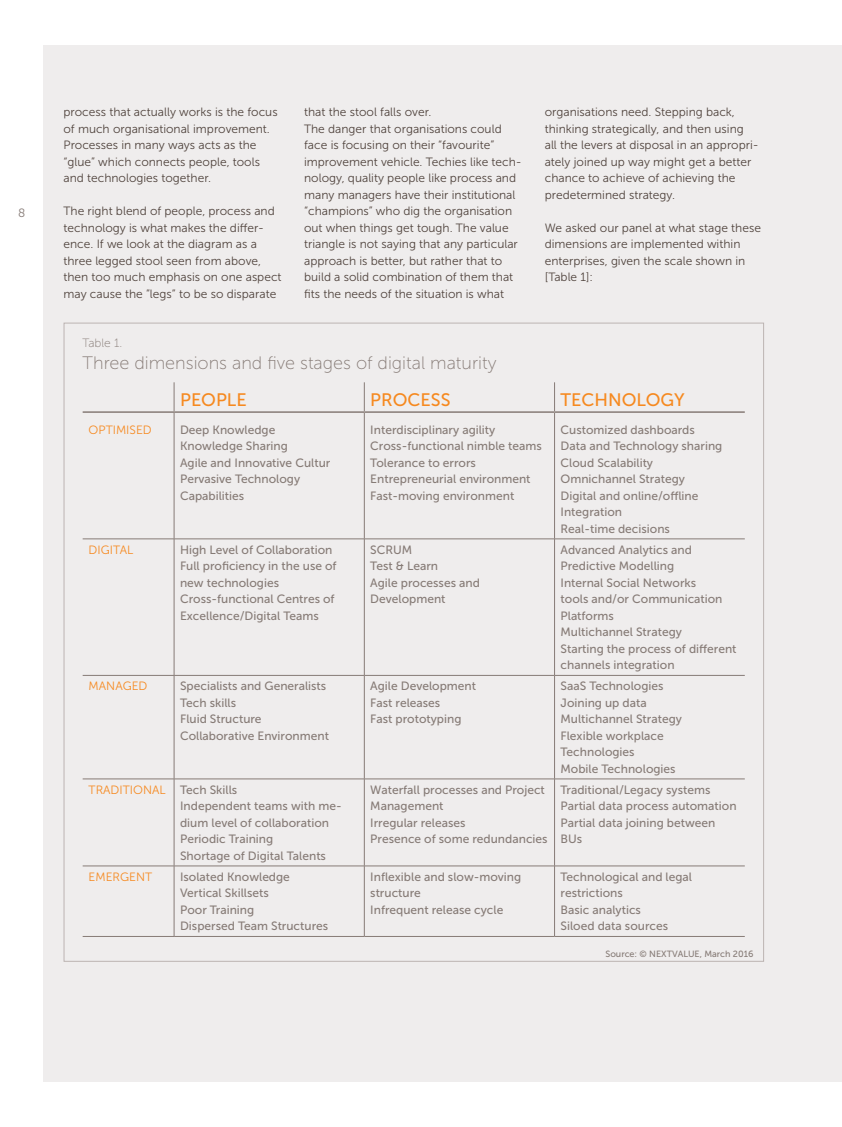
<style>
.page{position:relative;width:842px;height:1127px;background:#fff}
.page>*{position:absolute;margin:0;border:0;box-sizing:border-box;transform-origin:0 0}
.grafiektitel{font:18px "Museo Sans 100";color:#867b76}
.grafiektitel-2{font:18px "Museo Sans 500";color:#f6891f}
.broodtekst{font:12px/16.5px "Museo Sans 500";color:#867b76}
.broodtekst-2{font:12px/16.5px "Museo Sans 300";color:#50433d}
.broodtekst-3{font:12px "Museo Sans 300";color:#f6891f}
.grafiektitel-3{font:12px "Museo Sans 100";color:#867b76}
.t1{font:12px "Museo Sans 300";color:#867b76}
.broodtekst-4{font:9px "Museo Sans 500";color:#867b76}
</style>
<div class="page">
<div style="left:43px;top:45px;width:799px;height:1036px;background:#efeded"></div>
<svg style="left:174px;top:382px;width:1px;height:29px"></svg>
<svg style="left:364px;top:382px;width:1px;height:29px"></svg>
<svg style="left:554px;top:382px;width:1px;height:29px"></svg>
<hr style="left:174px;top:413px;width:1px;height:126px;background:#867b76">
<hr style="left:364px;top:413px;width:1px;height:126px;background:#867b76">
<hr style="left:554px;top:413px;width:1px;height:126px;background:#867b76">
<hr style="left:83px;top:539px;width:91px;height:1px;background:#867b76">
<hr style="left:174px;top:539px;width:190px;height:1px;background:#867b76">
<hr style="left:174px;top:539px;width:1px;height:136px;background:#867b76">
<hr style="left:364px;top:539px;width:190px;height:1px;background:#867b76">
<hr style="left:364px;top:539px;width:1px;height:136px;background:#867b76">
<hr style="left:554px;top:539px;width:191px;height:1px;background:#867b76">
<hr style="left:554px;top:539px;width:1px;height:136px;background:#867b76">
<hr style="left:83px;top:675px;width:91px;height:1px;background:#867b76">
<hr style="left:174px;top:675px;width:190px;height:1px;background:#867b76">
<hr style="left:174px;top:675px;width:1px;height:104px;background:#867b76">
<hr style="left:364px;top:675px;width:190px;height:1px;background:#867b76">
<hr style="left:364px;top:675px;width:1px;height:104px;background:#867b76">
<hr style="left:554px;top:675px;width:191px;height:1px;background:#867b76">
<hr style="left:554px;top:675px;width:1px;height:104px;background:#867b76">
<hr style="left:83px;top:779px;width:91px;height:1px;background:#867b76">
<hr style="left:174px;top:779px;width:190px;height:1px;background:#867b76">
<hr style="left:174px;top:779px;width:1px;height:87px;background:#867b76">
<hr style="left:364px;top:779px;width:190px;height:1px;background:#867b76">
<hr style="left:364px;top:779px;width:1px;height:87px;background:#867b76">
<hr style="left:554px;top:779px;width:191px;height:1px;background:#867b76">
<hr style="left:554px;top:779px;width:1px;height:87px;background:#867b76">
<hr style="left:83px;top:866px;width:91px;height:1px;background:#867b76">
<hr style="left:174px;top:866px;width:190px;height:1px;background:#867b76">
<hr style="left:174px;top:866px;width:1px;height:70px;background:#867b76">
<hr style="left:364px;top:866px;width:190px;height:1px;background:#867b76">
<hr style="left:364px;top:866px;width:1px;height:70px;background:#867b76">
<hr style="left:554px;top:866px;width:191px;height:1px;background:#867b76">
<hr style="left:554px;top:866px;width:1px;height:70px;background:#867b76">
<hr style="left:83px;top:936px;width:91px;height:1px;background:#867b76">
<hr style="left:174px;top:936px;width:190px;height:1px;background:#867b76">
<hr style="left:364px;top:936px;width:190px;height:1px;background:#867b76">
<hr style="left:554px;top:936px;width:191px;height:1px;background:#867b76">
<hr style="left:83px;top:411px;width:91px;height:2px;background:#867b76">
<hr style="left:174px;top:411px;width:190px;height:2px;background:#867b76">
<hr style="left:364px;top:411px;width:190px;height:2px;background:#867b76">
<hr style="left:554px;top:411px;width:191px;height:2px;background:#867b76">
<p class="t1" style="left:18px;top:207px;width:9px">8</p>
<p class="broodtekst-2" style="left:64px;top:104px;width:216px">process that actually works is the focus of much organisational improvement.<br>Processes in many ways acts as the “glue” which connects people, tools and technologies together.</p>
<p class="broodtekst-2" style="left:64px;top:203px;width:220px">The right blend of people, process and technology is what makes the differ&shy;ence. If we look at the diagram as a three legged stool seen from above, then too much emphasis on one aspect may cause the ”legs” to be so disparate</p>
<p class="broodtekst-2" style="left:304px;top:104px;width:129px">that the stool falls over.</p>
<p class="broodtekst-2" style="left:304px;top:120px;width:219px">The danger that organisations could face is focusing on their “favourite” improvement vehicle. Techies like tech&shy;nology, quality people like process and many managers have their institutional “champions” who dig the organisation out when things get tough. The value triangle is not saying that any particular approach is better, but rather that to build a solid combination of them that fits the needs of the situation is what</p>
<p class="grafiektitel-3" style="left:83px;top:336px;width:41px">Table 1.</p>
<p class="grafiektitel" style="left:83px;top:353px;width:415px">Three dimensions and five stages of digital maturity</p>
<p class="broodtekst-2" style="left:545px;top:104px;width:215px">organisations need. Stepping back, thinking strategically, and then using all the levers at disposal in an appropri&shy;ately joined up way might get a better chance to achieve of achieving the predetermined strategy.</p>
<p class="broodtekst-2" style="left:545px;top:219px;width:218px">We asked our panel at what stage these dimensions are implemented within enterprises, given the scale shown in [Table 1]:</p>
<p class="grafiektitel-2" style="left:180px;top:390px;width:68px">PEOPLE</p>
<p class="grafiektitel-2" style="left:370px;top:390px;width:82px">PROCESS</p>
<p class="grafiektitel-2" style="left:560px;top:390px;width:126px">TECHNOLOGY</p>
<p class="broodtekst-3" style="left:89px;top:423px;width:65px">OPTIMISED</p>
<p class="broodtekst" style="left:180px;top:421px;width:97px">Deep Knowledge</p>
<p class="broodtekst" style="left:180px;top:438px;width:109px">Knowledge Sharing</p>
<p class="broodtekst" style="left:180px;top:454px;width:152px">Agile and Innovative Cultur</p>
<p class="broodtekst" style="left:180px;top:471px;width:122px">Pervasive Technology<br>Capabilities</p>
<p class="broodtekst-3" style="left:89px;top:543px;width:46px">DIGITAL</p>
<p class="broodtekst" style="left:180px;top:541px;width:154px">High Level of Collaboration</p>
<p class="broodtekst" style="left:180px;top:558px;width:158px">Full proficiency in the use of new technologies</p>
<p class="broodtekst" style="left:180px;top:591px;width:156px">Cross-functional Centres of<br>Excellence/Digital Teams</p>
<p class="broodtekst-3" style="left:89px;top:680px;width:60px">MANAGED</p>
<p class="broodtekst" style="left:180px;top:678px;width:148px">Specialists and Generalists<br>Tech skills</p>
<p class="broodtekst" style="left:180px;top:711px;width:83px">Fluid Structure</p>
<p class="broodtekst" style="left:180px;top:727px;width:150px">Collaborative Environment</p>
<p class="broodtekst-3" style="left:89px;top:783px;width:79px">TRADITIONAL</p>
<p class="broodtekst" style="left:180px;top:781px;width:163px">Tech Skills<br>Independent teams with me&shy;dium level of collaboration</p>
<p class="broodtekst" style="left:180px;top:831px;width:95px">Periodic Training</p>
<p class="broodtekst" style="left:180px;top:847px;width:147px">Shortage of Digital Talents</p>
<p class="broodtekst-3" style="left:89px;top:870px;width:65px">EMERGENT</p>
<p class="broodtekst" style="left:180px;top:868px;width:111px">Isolated Knowledge<br>Vertical Skillsets</p>
<p class="broodtekst" style="left:180px;top:901px;width:76px">Poor Training</p>
<p class="broodtekst" style="left:180px;top:918px;width:150px">Dispersed Team Structures</p>
<p class="broodtekst" style="left:370px;top:421px;width:127px">Interdisciplinary agility</p>
<p class="broodtekst" style="left:370px;top:438px;width:173px">Cross-functional nimble teams</p>
<p class="broodtekst" style="left:370px;top:454px;width:107px">Tolerance to errors</p>
<p class="broodtekst" style="left:370px;top:471px;width:162px">Entrepreneurial environment</p>
<p class="broodtekst" style="left:370px;top:487px;width:145px">Fast-moving environment</p>
<p class="broodtekst" style="left:370px;top:541px;width:44px">SCRUM</p>
<p class="broodtekst" style="left:370px;top:558px;width:69px">Test &amp; Learn</p>
<p class="broodtekst" style="left:370px;top:574px;width:111px">Agile processes and<br>Development</p>
<p class="broodtekst" style="left:370px;top:678px;width:107px">Agile Development</p>
<p class="broodtekst" style="left:370px;top:694px;width:71px">Fast releases</p>
<p class="broodtekst" style="left:370px;top:711px;width:93px">Fast prototyping</p>
<p class="broodtekst" style="left:370px;top:781px;width:176px">Waterfall processes and Project<br>Management</p>
<p class="broodtekst" style="left:370px;top:814px;width:97px">Irregular releases</p>
<p class="broodtekst" style="left:370px;top:831px;width:179px">Presence of some redundancies</p>
<p class="broodtekst" style="left:370px;top:868px;width:152px">Inflexible and slow-moving structure</p>
<p class="broodtekst" style="left:370px;top:901px;width:135px">Infrequent release cycle</p>
<p class="broodtekst" style="left:560px;top:421px;width:136px">Customized dashboards</p>
<p class="broodtekst" style="left:560px;top:438px;width:163px">Data and Technology sharing</p>
<p class="broodtekst" style="left:560px;top:454px;width:94px">Cloud Scalability</p>
<p class="broodtekst" style="left:560px;top:471px;width:126px">Omnichannel Strategy</p>
<p class="broodtekst" style="left:560px;top:487px;width:139px">Digital and online/offline<br>Integration</p>
<p class="broodtekst" style="left:560px;top:520px;width:111px">Real-time decisions</p>
<p class="broodtekst" style="left:560px;top:541px;width:133px">Advanced Analytics and<br>Predictive Modelling</p>
<p class="broodtekst" style="left:560px;top:574px;width:163px">Internal Social Networks tools and/or Communication<br>Platforms</p>
<p class="broodtekst" style="left:560px;top:624px;width:123px">Multichannel Strategy</p>
<p class="broodtekst" style="left:560px;top:640px;width:178px">Starting the process of different channels integration</p>
<p class="broodtekst" style="left:560px;top:678px;width:104px">SaaS Technologies</p>
<p class="broodtekst" style="left:560px;top:694px;width:88px">Joining up data</p>
<p class="broodtekst" style="left:560px;top:711px;width:123px">Multichannel Strategy</p>
<p class="broodtekst" style="left:560px;top:727px;width:105px">Flexible workplace<br>Technologies</p>
<p class="broodtekst" style="left:560px;top:760px;width:117px">Mobile Technologies</p>
<p class="broodtekst" style="left:560px;top:781px;width:151px">Traditional/Legacy systems</p>
<p class="broodtekst" style="left:560px;top:798px;width:178px">Partial data process automation</p>
<p class="broodtekst" style="left:560px;top:814px;width:156px">Partial data joining between<br>BUs</p>
<p class="broodtekst" style="left:560px;top:868px;width:133px">Technological and legal restrictions</p>
<p class="broodtekst" style="left:560px;top:901px;width:82px">Basic analytics</p>
<p class="broodtekst" style="left:560px;top:918px;width:109px">Siloed data sources</p>
<p class="broodtekst-4" style="left:605px;top:949px;width:150px">Source: © NEXTVALUE, March 2016</p>
</div>
